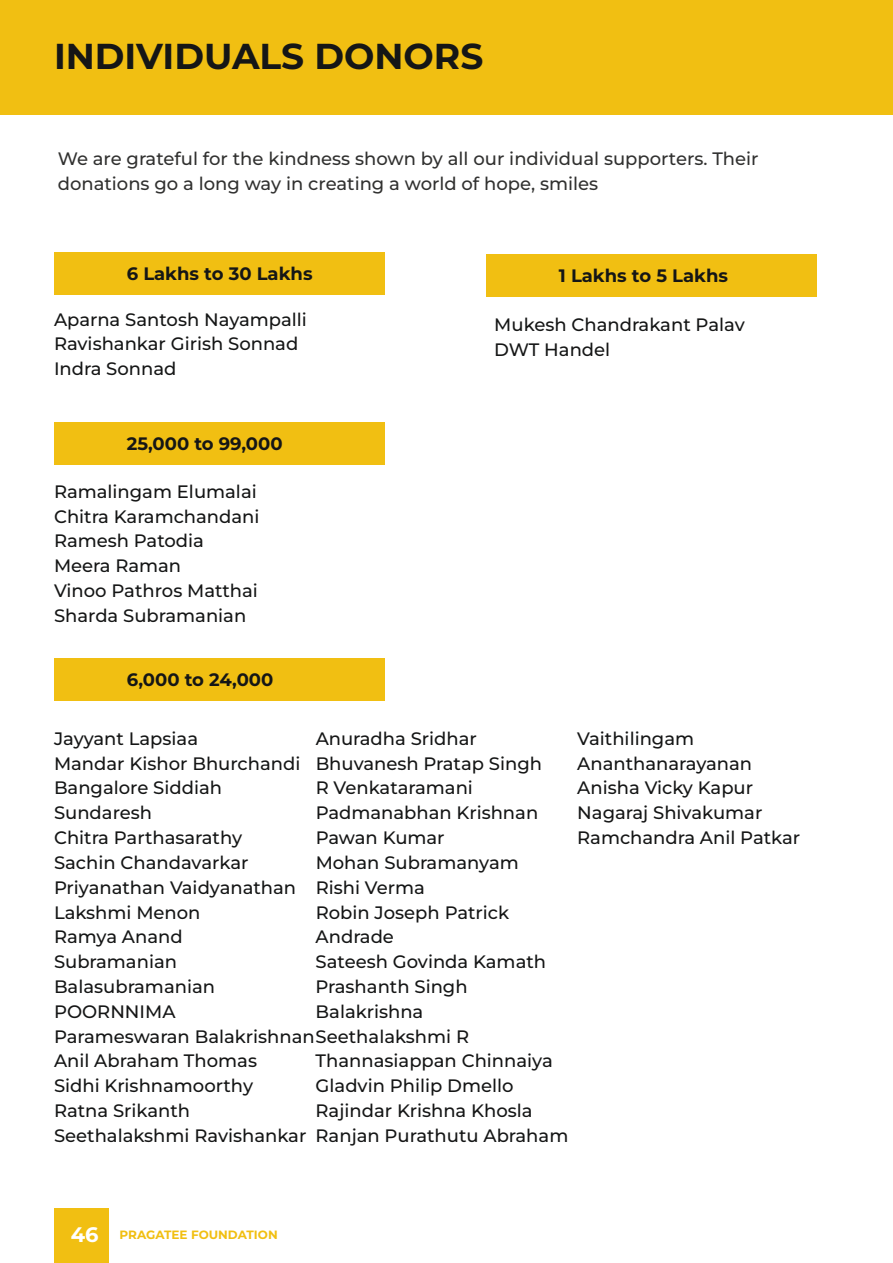
<style>
.page{position:relative;width:893px;height:1263px;background:#fff}
.page>*{position:absolute;margin:0;border:0;box-sizing:border-box;transform-origin:0 0}
.t1{font:700 36px "Montserrat";color:#151616}
.t2{font:500 18px/24.8px "Montserrat";color:#151616}
.t3{font:500 18px/24.8px "Montserrat";color:#313130}
.t4{font:700 18px "Montserrat";color:#151616}
.t5{font:700 12px "Montserrat";color:#f1bf12}
.s1{font-family:"Calibri";font-size:21px;color:#c02213}
.s2{font-size:21px;color:#fff}
</style>
<div class="page">
<div style="left:0;top:0;width:893px;height:115px;background:#f1bf12"></div>
<div style="left:54px;top:252px;width:330px;height:43px;background:#f1bf12"></div>
<div style="left:486px;top:255px;width:330px;height:42px;background:#f1bf12"></div>
<div style="left:54px;top:422px;width:330px;height:43px;background:#f1bf12"></div>
<div style="left:54px;top:658px;width:330px;height:42px;background:#f1bf12"></div>
<div style="left:54px;top:1208px;width:54px;height:54px;background:#f1bf12"></div>
<h1 class="t1" style="left:54px;top:34px;width:431px">INDIVIDUALS DONORS</h1>
<p class="t3" style="left:58px;top:146px;width:702px">We are grateful for the kindness shown by all our individual supporters. Their donations go a long way in creating a world of hope, smiles</p>
<p class="t4" style="left:127px;top:263px;width:187px">6 Lakhs to 30 Lakhs</p>
<p class="t4" style="left:559px;top:265px;width:171px">1 Lakhs to 5 Lakhs</p>
<p class="t2" style="left:54px;top:307px;width:254px">Aparna Santosh Nayampalli<br>Ravishankar Girish Sonnad<br>Indra Sonnad</p>
<p class="t2" style="left:494px;top:312px;width:252px">Mukesh Chandrakant Palav<br>DWT Handel</p>
<p class="t4" style="left:127px;top:433px;width:157px">25,000 to 99,000</p>
<p class="t2" style="left:54px;top:479px;width:207px">Ramalingam Elumalai<br>Chitra Karamchandani<br>Ramesh Patodia<br>Meera Raman<br>Vinoo Pathros Matthai<br>Sharda Subramanian</p>
<p class="t4" style="left:127px;top:668px;width:148px">6,000 to 24,000</p>
<p class="t2" style="left:316px;top:726px;width:232px">Anuradha Sridhar<br>Bhuvanesh Pratap Singh<br>R Venkataramani<br>Padmanabhan Krishnan<br>Pawan Kumar<br>Mohan Subramanyam<br>Rishi Verma<br>Robin Joseph Patrick<br>Andrade<br>Sateesh Govinda Kamath<br>Prashanth Singh<br>Balakrishna</p>
<p class="t2" style="left:316px;top:1049px;width:254px">Thannasiappan Chinnaiya<br>Gladvin Philip Dmello<br>Rajindar Krishna Khosla<br>Ranjan Purathutu Abraham</p>
<p class="t2" style="left:54px;top:726px;width:417px">Jayyant Lapsiaa<br>Mandar Kishor Bhurchandi<br>Bangalore Siddiah<br>Sundaresh<br>Chitra Parthasarathy<br>Sachin Chandavarkar<br>Priyanathan Vaidyanathan<br>Lakshmi Menon<br>Ramya Anand<br>Subramanian<br>Balasubramanian<br>POORNNIMA<br>Parameswaran BalakrishnanSeethalakshmi R<br>Anil Abraham Thomas<br>Sidhi Krishnamoorthy<br>Ratna Srikanth<br>Seethalakshmi Ravishankar</p>
<p class="t2" style="left:577px;top:726px;width:224px">Vaithilingam<br>Ananthanarayanan<br>Anisha Vicky Kapur<br>Nagaraj Shivakumar<br>Ramchandra Anil Patkar</p>
<p class="t5" style="left:63px;top:1228px;width:216px"><span class="s1">11</span><span class="s2">46</span> PRAGATEE FOUNDATION</p>
</div>
